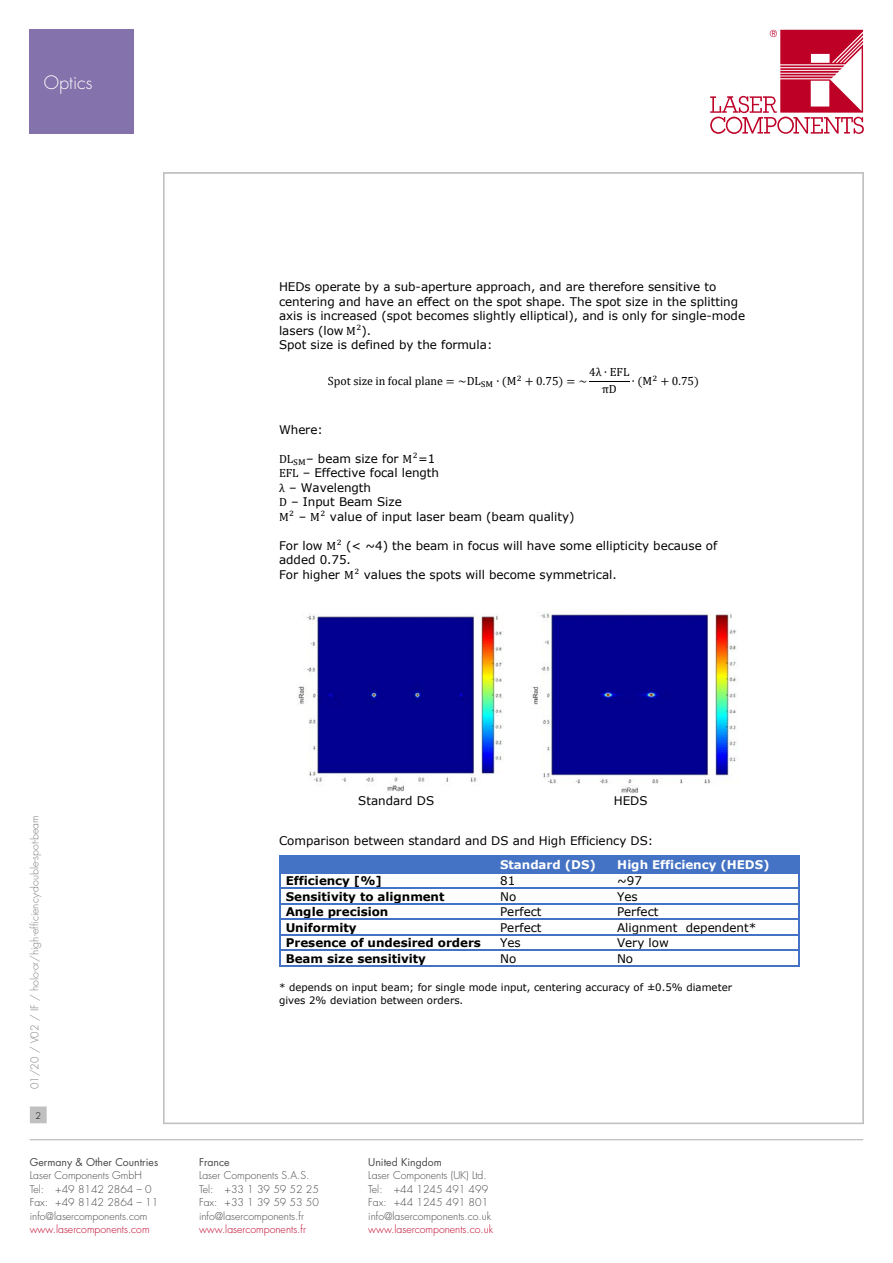
<style>
.page{position:relative;width:893px;height:1263px;background:#fff}
.page>*{position:absolute;margin:0;border:0;box-sizing:border-box;transform-origin:0 0}
.t1{font:300 18px "Futura Std";color:#fff}
.t2{font:11.85px/14.4px "Verdana";color:#000}
.t3{font:700 11.85px "Verdana";color:#000}
.t4{font:11.85px/17.1px "Cambria Math";color:#000;text-align:center}
.t5{font:700 11.85px "Verdana";color:#fff}
.t6{font:300 10.5px/13.5px "Futura Std";color:#484848}
.t7{font:300 10.5px "Futura Std";color:#be0027}
.t8{font:300 10.5px "Futura Std";color:#7c7c7c}
.t9{font:10.5px "Futura Std";color:#484848}
.t10{font:10.2px/12.3px "Verdana";letter-spacing:.005em;color:#000}
.t11{font:300 9px "Futura Std";color:#000}
.s1{font-family:"Cambria Math"}
</style>
<div class="page">
<svg style="left:710px;top:30px;width:153px;height:104px"></svg>
<hr style="left:30px;top:1139px;width:833px;height:1px;background:#c0c0c0">
<div style="left:31px;top:1107px;width:15px;height:16px;background:#c0c0c0"></div>
<div style="left:30px;top:1106px;width:17px;height:17px;border:1px solid #c0c0c0"></div>
<hr style="left:589px;top:381px;width:40px;height:1px;background:#000">
<img style="left:298px;top:613px;width:206px;height:178px">
<img style="left:531px;top:611px;width:206px;height:182px">
<div style="left:280px;top:857px;width:214px;height:15px;background:#4472c4"></div>
<div style="left:494px;top:857px;width:117px;height:15px;background:#4472c4"></div>
<div style="left:611px;top:857px;width:187px;height:15px;background:#4472c4"></div>
<hr style="left:280px;top:856px;width:214px;height:1px;background:#4472c4">
<hr style="left:495px;top:856px;width:116px;height:1px;background:#4472c4">
<hr style="left:612px;top:856px;width:186px;height:1px;background:#4472c4">
<hr style="left:280px;top:872px;width:214px;height:1px;background:#4472c4">
<hr style="left:495px;top:872px;width:116px;height:1px;background:#4472c4">
<hr style="left:612px;top:872px;width:186px;height:1px;background:#4472c4">
<hr style="left:280px;top:888px;width:214px;height:1px;background:#4472c4">
<hr style="left:495px;top:888px;width:116px;height:1px;background:#4472c4">
<hr style="left:612px;top:888px;width:186px;height:1px;background:#4472c4">
<hr style="left:280px;top:903px;width:214px;height:1px;background:#4472c4">
<hr style="left:495px;top:903px;width:116px;height:1px;background:#4472c4">
<hr style="left:612px;top:903px;width:186px;height:1px;background:#4472c4">
<hr style="left:280px;top:919px;width:214px;height:1px;background:#4472c4">
<hr style="left:495px;top:919px;width:116px;height:1px;background:#4472c4">
<hr style="left:612px;top:919px;width:186px;height:1px;background:#4472c4">
<hr style="left:280px;top:934px;width:214px;height:1px;background:#4472c4">
<hr style="left:495px;top:934px;width:116px;height:1px;background:#4472c4">
<hr style="left:612px;top:934px;width:186px;height:1px;background:#4472c4">
<hr style="left:280px;top:950px;width:214px;height:1px;background:#4472c4">
<hr style="left:495px;top:950px;width:116px;height:1px;background:#4472c4">
<hr style="left:612px;top:950px;width:186px;height:1px;background:#4472c4">
<svg style="left:279px;top:856px;width:1px;height:110px"></svg>
<hr style="left:280px;top:965px;width:214px;height:1px;background:#4472c4">
<hr style="left:494px;top:965px;width:117px;height:1px;background:#4472c4">
<hr style="left:611px;top:965px;width:187px;height:1px;background:#4472c4">
<svg style="left:798px;top:856px;width:1px;height:110px"></svg>
<div style="left:30px;top:30px;width:104px;height:104px;background:#8372ab"></div>
<h1 class="t1" style="left:44px;top:72px;width:50px">Optics</h1>
<p class="t2" style="left:279px;top:280px;width:468px">HEDs operate by a sub-aperture approach, and are therefore sensitive to centering and have an effect on the spot shape. The spot size in the splitting axis is increased (spot becomes slightly elliptical), and is only for single-mode lasers (low <span class="s1">M</span><sup>2</sup>).<br>Spot size is defined by the formula:</p>
<p class="t4" style="left:328px;top:372px;width:261px">Spot size in focal plane = ~DL<sub>SM</sub> ∙ (M<sup>2</sup> + 0.75) = ~</p>
<p class="t4" style="left:589px;top:363px;width:42px">4λ ∙ EFL πD</p>
<p class="t4" style="left:632px;top:372px;width:69px">∙ (M<sup>2</sup> + 0.75)</p>
<p class="t2" style="left:279px;top:422px;width:45px">Where:</p>
<p class="t2" style="left:279px;top:451px;width:297px"><span class="s1">DL</span><sub>SM</sub>– beam size for <span class="s1">M</span><sup>2</sup>=1<br><span class="s1">EFL</span> – Effective focal length<br><span class="s1">λ</span> – Wavelength<br><span class="s1">D</span> – Input Beam Size<br><span class="s1">M</span><sup>2</sup> – <span class="s1">M</span><sup>2</sup> value of input laser beam (beam quality)</p>
<p class="t2" style="left:279px;top:538px;width:440px">For low <span class="s1">M</span><sup>2</sup> (&lt; ~4) the beam in focus will have some ellipticity because of added 0.75.<br>For higher <span class="s1">M</span><sup>2</sup> values the spots will become symmetrical.</p>
<p class="t8" style="left:28px;top:1089px;width:276px;rotate:-90deg">01/20 / V02 / IF / holo-or/high-efficiency-double-spot-beam</p>
<p class="t11" style="left:35px;top:1110px;width:7px">2</p>
<p class="t9" style="left:30px;top:1155px;width:130px">Germany &amp; Other Countries</p>
<p class="t6" style="left:30px;top:1169px;width:130px">Laser Components GmbH<br>Tel: +49 8142 2864 – 0<br>Fax: +49 8142 2864 – 11 info@lasercomponents.com</p>
<p class="t7" style="left:30px;top:1223px;width:121px">www.lasercomponents.com</p>
<p class="t2" style="left:358px;top:793px;width:77px">Standard DS</p>
<p class="t2" style="left:614px;top:793px;width:35px">HEDS</p>
<p class="t2" style="left:279px;top:833px;width:376px">Comparison between standard and DS and High Efficiency DS:</p>
<p class="t5" style="left:500px;top:856px;width:97px">Standard (DS)</p>
<p class="t5" style="left:617px;top:856px;width:154px">High Efficiency (HEDS)</p>
<p class="t3" style="left:286px;top:872px;width:98px">Efficiency [%]</p>
<p class="t2" style="left:500px;top:873px;width:17px">81</p>
<p class="t2" style="left:617px;top:873px;width:26px">~97</p>
<p class="t3" style="left:286px;top:888px;width:160px">Sensitivity to alignment</p>
<p class="t2" style="left:500px;top:889px;width:18px">No</p>
<p class="t2" style="left:617px;top:889px;width:22px">Yes</p>
<p class="t3" style="left:286px;top:903px;width:104px">Angle precision</p>
<p class="t2" style="left:500px;top:905px;width:43px">Perfect</p>
<p class="t2" style="left:617px;top:905px;width:43px">Perfect</p>
<p class="t3" style="left:286px;top:919px;width:73px">Uniformity</p>
<p class="t2" style="left:500px;top:920px;width:43px">Perfect</p>
<p class="t2" style="left:617px;top:920px;width:141px">Alignment dependent*</p>
<p class="t3" style="left:286px;top:935px;width:197px">Presence of undesired orders</p>
<p class="t2" style="left:500px;top:936px;width:22px">Yes</p>
<p class="t2" style="left:617px;top:936px;width:53px">Very low</p>
<p class="t3" style="left:286px;top:950px;width:142px">Beam size sensitivity</p>
<p class="t2" style="left:500px;top:951px;width:18px">No</p>
<p class="t2" style="left:617px;top:951px;width:18px">No</p>
<p class="t10" style="left:279px;top:981px;width:455px">* depends on input beam; for single mode input, centering accuracy of ±0.5% diameter gives 2% deviation between orders.</p>
<p class="t9" style="left:199px;top:1155px;width:32px">France</p>
<p class="t6" style="left:199px;top:1169px;width:121px">Laser Components S.A.S.<br>Tel: +33 1 39 59 52 25<br>Fax: +33 1 39 59 53 50 info@lasercomponents.fr</p>
<p class="t7" style="left:199px;top:1223px;width:108px">www.lasercomponents.fr</p>
<p class="t9" style="left:368px;top:1155px;width:75px">United Kingdom</p>
<p class="t6" style="left:368px;top:1169px;width:124px">Laser Components (UK) Ltd.<br>Tel: +44 1245 491 499<br>Fax: +44 1245 491 801 info@lasercomponents.co.uk</p>
<p class="t7" style="left:368px;top:1223px;width:126px">www.lasercomponents.co.uk</p>
</div>
